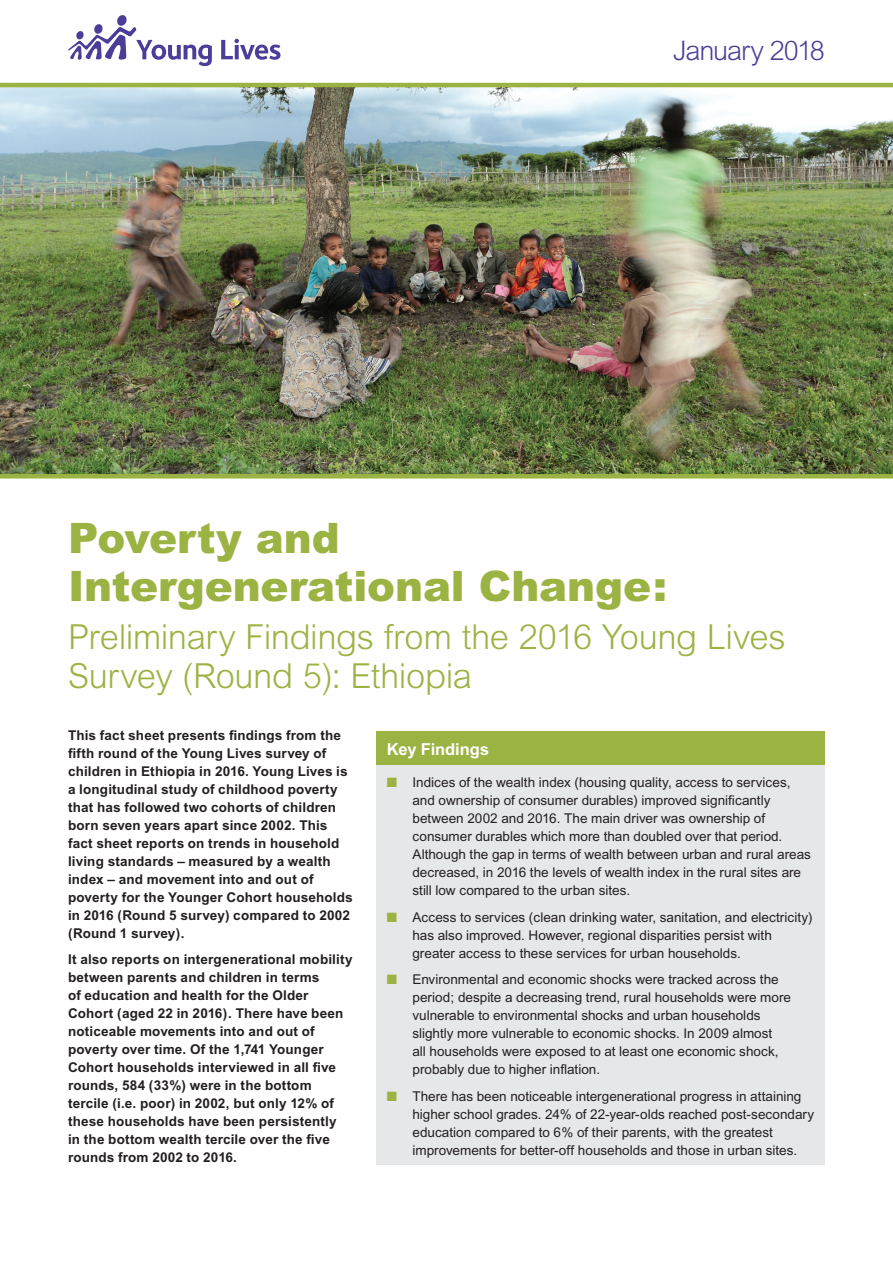
<style>
.page{position:relative;width:893px;height:1263px;background:#fff}
.page>*{position:absolute;margin:0;border:0;box-sizing:border-box;transform-origin:0 0}
.t1{font:900 42px/48px "Arial";color:#9bb343}
.t2{font:300 34.5px/39px "Arial";letter-spacing:-.01em;color:#9bb343}
.t3{font:300 27px "Arial";letter-spacing:-.04em;color:#4c3d99}
.t4{font:700 16.5px "Arial";letter-spacing:-.005em;color:#fff}
.t5{font:13.5px/18px "Arial";color:#231f20}
.t6{font:700 13.5px/18px "Arial";letter-spacing:.01em;color:#231f20}
.s1{color:#9bb343}
</style>
<div class="page">
<div style="left:376px;top:731px;width:449px;height:35px;background:#9bb343"></div>
<div style="left:376px;top:766px;width:449px;height:399px;background:#e6e7e9"></div>
<img style="left:0;top:87px;width:893px;height:387px">
<hr style="left:0;top:83px;width:893px;height:4px;background:#9bb343">
<hr style="left:0;top:474px;width:893px;height:4px;background:#9bb343">
<svg style="left:68px;top:15px;width:144px;height:51px"></svg>
<svg style="left:221px;top:39px;width:60px;height:21px"></svg>
<h3 class="t3" style="left:673px;top:35px;width:153px">January 2018</h3>
<h1 class="t1" style="left:68px;top:513px;width:601px">Poverty and<br>Intergenerational Change:</h1>
<h2 class="t2" style="left:68px;top:617px;width:719px">Preliminary Findings from the 2016 Young Lives<br>Survey (Round 5): Ethiopia</h2>
<p class="t6" style="left:68px;top:726px;width:286px">This fact sheet presents findings from the fifth round of the Young Lives survey of children in Ethiopia in 2016. Young Lives is a longitudinal study of childhood poverty that has followed two cohorts of children born seven years apart since 2002. This fact sheet reports on trends in household living standards – measured by a wealth index – and movement into and out of poverty for the Younger Cohort households in 2016 (Round 5 survey) compared to 2002 (Round 1 survey).</p>
<p class="t6" style="left:68px;top:950px;width:286px">It also reports on intergenerational mobility between parents and children in terms<br>of education and health for the Older Cohort (aged 22 in 2016). There have been noticeable movements into and out of poverty over time. Of the 1,741 Younger Cohort households interviewed in all five rounds, 584 (33%) were in the bottom tercile (i.e. poor) in 2002, but only 12% of these households have been persistently<br>in the bottom wealth tercile over the five rounds from 2002 to 2016.</p>
<p class="t4" style="left:387px;top:740px;width:104px">Key Findings</p>
<p class="t5" style="left:412px;top:773px;width:400px;text-indent:-26px"><span class="s1">■</span> Indices of the wealth index (housing quality, access to services, and ownership of consumer durables) improved significantly between 2002 and 2016. The main driver was ownership of consumer durables which more than doubled over that period.<br>Although the gap in terms of wealth between urban and rural areas decreased, in 2016 the levels of wealth index in the rural sites are still low compared to the urban sites.</p>
<p class="t5" style="left:412px;top:908px;width:401px;text-indent:-26px"><span class="s1">■</span> Access to services (clean drinking water, sanitation, and electricity) has also improved. However, regional disparities persist with greater access to these services for urban households.</p>
<p class="t5" style="left:412px;top:970px;width:380px;text-indent:-26px"><span class="s1">■</span> Environmental and economic shocks were tracked across the period; despite a decreasing trend, rural households were more vulnerable to environmental shocks and urban households slightly more vulnerable to economic shocks. In 2009 almost<br>all households were exposed to at least one economic shock, probably due to higher inflation.</p>
<p class="t5" style="left:412px;top:1087px;width:403px;text-indent:-26px"><span class="s1">■</span> There has been noticeable intergenerational progress in attaining higher school grades. 24% of 22-year-olds reached post-secondary education compared to 6% of their parents, with the greatest improvements for better-off households and those in urban sites.</p>
</div>
